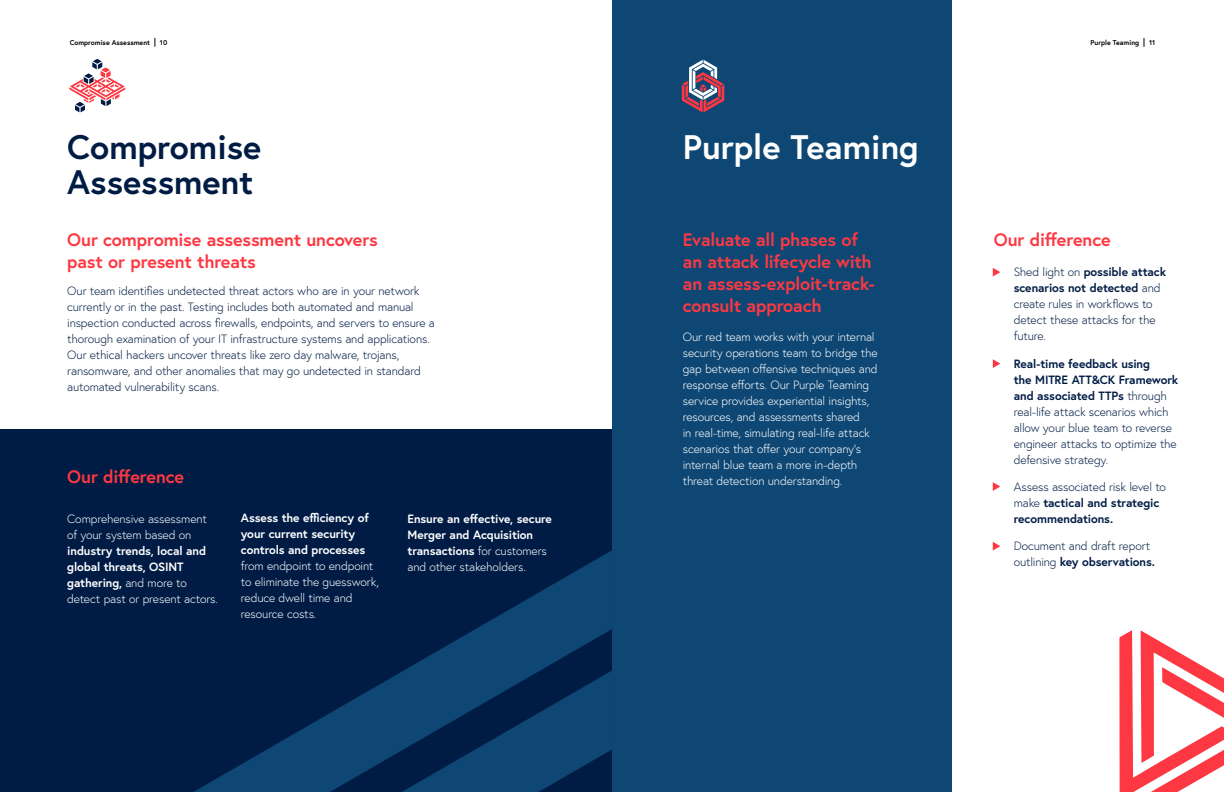
<style>
.page{position:relative;width:1224px;height:792px;background:#fff}
.page>*{position:absolute;margin:0;border:0;box-sizing:border-box;transform-origin:0 0}
.t1{font:700 34px/34.5px "Europa";color:#001c45}
.t2{font:700 34px "Europa";color:#fff}
.t3{font:700 18px/22px "Europa";letter-spacing:-.01em;color:#fd3842}
.t4{font:300 12px/16px "Europa";letter-spacing:-.015em;color:#001c45}
.t5{font:300 12px/16px "Europa";letter-spacing:-.01em;color:#fff}
.t6{font:700 12px/16px "Europa";letter-spacing:-.01em;color:#fff}
.t7{font:700 12px/16px "Europa";letter-spacing:-.01em;color:#001c45}
.t8{font:700 7px "Europa";color:#000}
.s1{font-weight:300}
.s2{font-weight:700}
</style>
<div class="page">
<div style="left:612px;top:0;width:340px;height:792px;background:#0e4774"></div>
<svg style="left:993px;top:268px;width:7px;height:9px"></svg>
<svg style="left:993px;top:359px;width:7px;height:9px"></svg>
<svg style="left:993px;top:482px;width:7px;height:9px"></svg>
<svg style="left:993px;top:542px;width:7px;height:9px"></svg>
<div style="left:0;top:429px;width:612px;height:363px;background:#001c45"></div>
<svg style="left:194px;top:550px;width:418px;height:242px"></svg>
<svg style="left:402px;top:670px;width:210px;height:122px"></svg>
<svg style="left:1119px;top:630px;width:105px;height:162px"></svg>
<svg style="left:69px;top:59px;width:56px;height:53px"></svg>
<svg style="left:682px;top:60px;width:42px;height:53px"></svg>
<p class="t8" style="left:70px;top:38px;width:82px">Compromise Assessment</p>
<p class="t8" style="left:160px;top:38px;width:9px">10</p>
<p class="t8" style="left:1091px;top:38px;width:50px">Purple Teaming</p>
<p class="t8" style="left:1149px;top:38px;width:8px">11</p>
<h1 class="t1" style="left:67px;top:129px;width:196px">Compromise<br>Assessment</h1>
<h2 class="t3" style="left:67px;top:228px;width:312px">Our compromise assessment uncovers past or present threats</h2>
<p class="t4" style="left:67px;top:283px;width:369px">Our team identifies undetected threat actors who are in your network currently or in the past. Testing includes both automated and manual inspection conducted across firewalls, endpoints, and servers to ensure a thorough examination of your IT infrastructure systems and applications.<br>Our ethical hackers uncover threats like zero day malware, trojans, ransomware, and other anomalies that may go undetected in standard automated vulnerability scans.</p>
<h2 class="t3" style="left:67px;top:465px;width:118px">Our difference</h2>
<p class="t5" style="left:67px;top:510px;width:141px">Comprehensive assessment of your system based on</p>
<p class="t6" style="left:67px;top:542px;width:152px">industry trends, local and global threats, OSINT gathering, <span class="s1">and more to detect past or present actors.</span></p>
<p class="t6" style="left:241px;top:510px;width:130px">Assess the efficiency of your current security controls and processes</p>
<p class="t5" style="left:241px;top:558px;width:140px">from endpoint to endpoint to eliminate the guesswork, reduce dwell time and resource costs.</p>
<p class="t6" style="left:407px;top:510px;width:146px">Ensure an effective, secure<br>Merger and Acquisition transactions <span class="s1">for customers and other stakeholders.</span></p>
<h1 class="t2" style="left:683px;top:124px;width:237px">Purple Teaming</h1>
<h2 class="t3" style="left:683px;top:228px;width:193px">Evaluate all phases of an attack lifecycle with an assess-exploit-track&shy;consult approach</h2>
<p class="t5" style="left:683px;top:329px;width:196px">Our red team works with your internal security operations team to bridge the gap between offensive techniques and response efforts. Our Purple Teaming service provides experiential insights, resources, and assessments shared<br>in real-time, simulating real-life attack scenarios that offer your company’s internal blue team a more in-depth threat detection understanding.</p>
<h2 class="t3" style="left:994px;top:228px;width:118px">Our difference</h2>
<p class="t4" style="left:1014px;top:264px;width:154px">Shed light on <span class="s2">possible attack scenarios not detected</span> and create rules in workflows to detect these attacks for the future.</p>
<p class="t4" style="left:1014px;top:356px;width:166px"><span class="s2">Real-time feedback using<br>the MITRE ATT&amp;CK Framework and associated TTPs</span> through real-life attack scenarios which allow your blue team to reverse engineer attacks to optimize the defensive strategy.</p>
<p class="t7" style="left:1014px;top:478px;width:154px"><span class="s1">Assess associated risk level to make</span> tactical and strategic recommendations.</p>
<p class="t4" style="left:1014px;top:538px;width:143px">Document and draft report outlining <span class="s2">key observations.</span></p>
</div>
